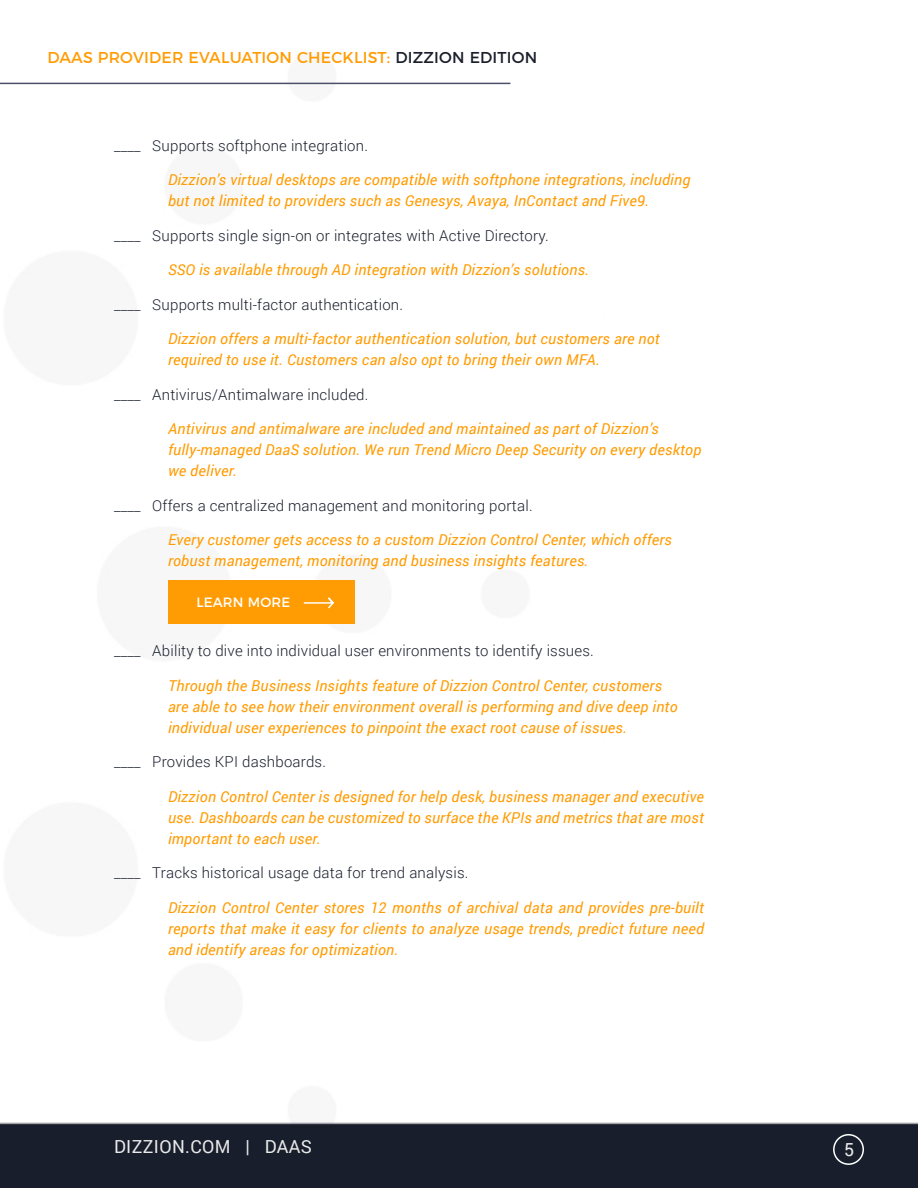
<style>
.page{position:relative;width:918px;height:1188px;background:#fff}
.page>*{position:absolute;margin:0;border:0;box-sizing:border-box;transform-origin:0 0}
.Category{font:18px "Roboto";letter-spacing:.02em;color:#eaeaea}
.Page_Number{font:18px "Roboto";color:#eaeaea}
.Section_Title{font:15.75px "Montserrat";letter-spacing:.01em;color:#ff9c03}
.Body_Copy{font:italic 15px/21px "Roboto";letter-spacing:.015em;color:#ff9c03}
.Body_Copy-2{font:300 15px "Roboto";letter-spacing:.015em;color:#191e2c}
.Button{font:13.5px "Montserrat";letter-spacing:.01em;color:#fff}
.s1{color:#1a1f2b}
</style>
<div class="page">
<img style="left:0;top:82px;width:918px;height:1106px">
<div style="left:833px;top:1134px;width:31px;height:31px;border:2px solid #fff;border-radius:50%"></div>
<hr style="left:0;top:83px;width:510px;height:1px;background:#4a4f6b">
<div style="left:588px;top:311px;width:15px;height:431px;background:#fff"></div>
<div style="left:168px;top:580px;width:187px;height:43px;background:#ff9c03"></div>
<svg style="left:303px;top:597px;width:31px;height:12px"></svg>
<p class="Section_Title" style="left:47px;top:45px;width:491px">DAAS PROVIDER EVALUATION CHECKLIST: <span class="s1">DIZZION EDITION</span></p>
<p class="Body_Copy-2" style="left:114px;top:135px;width:256px">____ Supports softphone integration.</p>
<p class="Body_Copy" style="left:168px;top:169px;width:524px">Dizzion’s virtual desktops are compatible with softphone integrations, including but not limited to providers such as Genesys, Avaya, InContact and Five9.</p>
<p class="Body_Copy-2" style="left:114px;top:225px;width:436px">____ Supports single sign-on or integrates with Active Directory.</p>
<p class="Body_Copy" style="left:168px;top:259px;width:423px">SSO is available through AD integration with Dizzion’s solutions.</p>
<p class="Body_Copy-2" style="left:114px;top:294px;width:291px">____ Supports multi-factor authentication.</p>
<p class="Body_Copy" style="left:168px;top:328px;width:493px">Dizzion offers a multi-factor authentication solution, but customers are not required to use it. Customers can also opt to bring their own MFA.</p>
<p class="Body_Copy-2" style="left:114px;top:384px;width:256px">____ Antivirus/Antimalware included.</p>
<p class="Body_Copy" style="left:168px;top:418px;width:535px">Antivirus and antimalware are included and maintained as part of Dizzion’s fully-managed DaaS solution. We run Trend Micro Deep Security on every desktop we deliver.</p>
<p class="Body_Copy-2" style="left:114px;top:495px;width:420px">____ Offers a centralized management and monitoring portal.</p>
<p class="Body_Copy" style="left:168px;top:529px;width:506px">Every customer gets access to a custom Dizzion Control Center, which offers robust management, monitoring and business insights features.</p>
<p class="Button" style="left:196px;top:591px;width:95px">LEARN MORE</p>
<p class="Body_Copy-2" style="left:114px;top:640px;width:481px">____ Ability to dive into individual user environments to identify issues.</p>
<p class="Body_Copy" style="left:168px;top:674px;width:511px">Through the Business Insights feature of Dizzion Control Center, customers are able to see how their environment overall is performing and dive deep into individual user experiences to pinpoint the exact root cause of issues.</p>
<p class="Body_Copy-2" style="left:114px;top:751px;width:214px">____ Provides KPI dashboards.</p>
<p class="Body_Copy" style="left:168px;top:785px;width:538px;text-align:justify">Dizzion Control Center is designed for help desk, business manager and executive use. Dashboards can be customized to surface the KPIs and metrics that are most important to each user.</p>
<p class="Body_Copy-2" style="left:114px;top:862px;width:356px">____ Tracks historical usage data for trend analysis.</p>
<p class="Body_Copy" style="left:168px;top:896px;width:538px;text-align:justify">Dizzion Control Center stores 12 months of archival data and provides pre-built reports that make it easy for clients to analyze usage trends, predict future need and identify areas for optimization.</p>
<p class="Category" style="left:114px;top:1134px;width:200px">DIZZION.COM | DAAS</p>
<p class="Page_Number" style="left:844px;top:1137px;width:12px">5</p>
</div>
